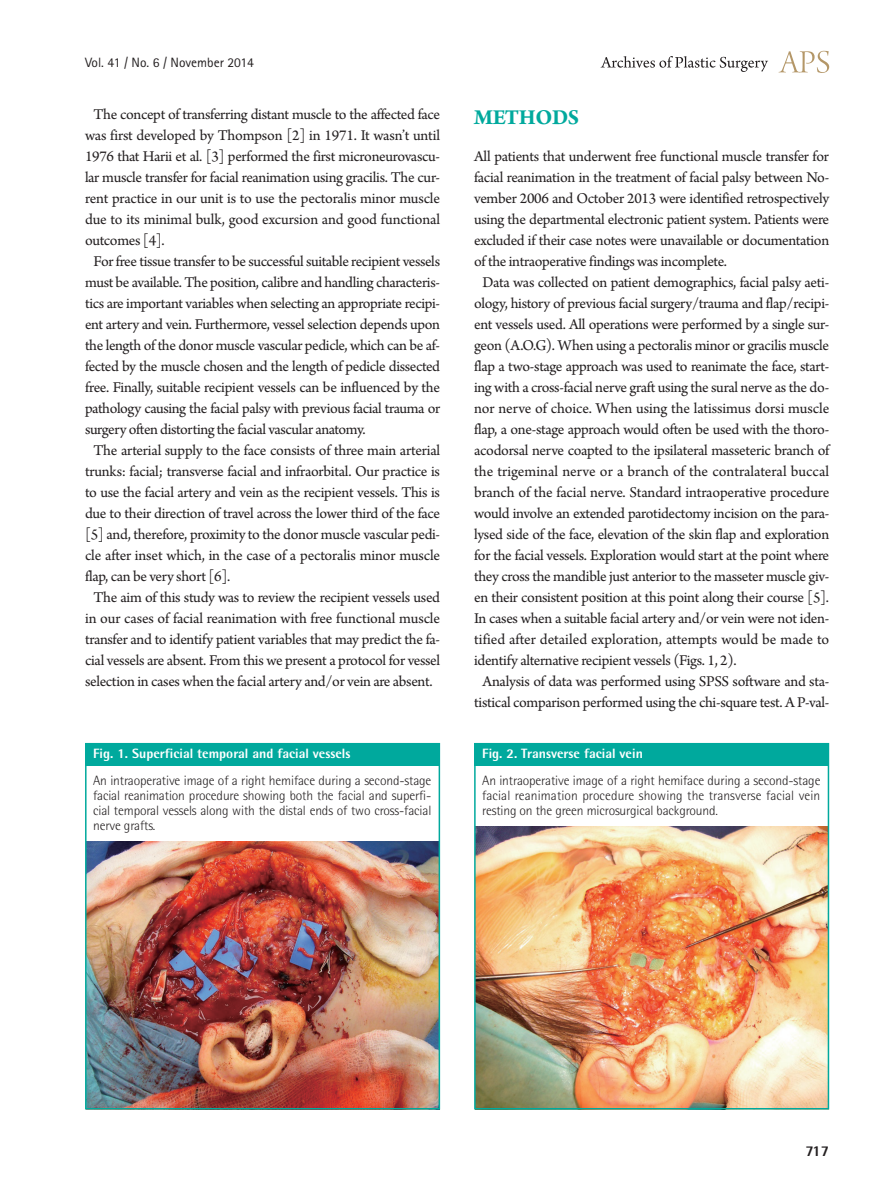
<style>
.page{position:relative;width:893px;height:1191px;background:#fff}
.page>*{position:absolute;margin:0;border:0;box-sizing:border-box;transform-origin:0 0}
.대제목{font:700 22.5px "Arno Pro";letter-spacing:-.02em;color:#00a99d}
.본문{font:15.75px/21px "Arno Pro";letter-spacing:-.02em;color:#231f20;text-align:justify}
.t1{font:800 15px "Rotis Semi Sans Std";color:#231f20}
.그림설명{font:300 13.5px/15px "Rotis Semi Sans Std";letter-spacing:-.01em;color:#231f20;text-align:justify}
.표그림제목{font:800 13.5px "Rotis Semi Sans Std";color:#fff}
.t2{font:13.5px "Rotis Sans Serif Std";color:#231f20}
</style>
<div class="page">
<svg style="left:779px;top:51px;width:50px;height:22px"></svg>
<svg style="left:601px;top:56px;width:167px;height:16px"></svg>
<img style="left:477px;top:826px;width:349px;height:280px">
<div style="left:474px;top:743px;width:355px;height:366px;border:2px solid #00a99d"></div>
<div style="left:474px;top:743px;width:354px;height:22px;background:#00a99d"></div>
<img style="left:88px;top:841px;width:349px;height:265px">
<div style="left:85px;top:743px;width:355px;height:366px;border:2px solid #00a99d"></div>
<div style="left:85px;top:743px;width:354px;height:22px;background:#00a99d"></div>
<p class="t2" style="left:85px;top:54px;width:170px">Vol. 41 / No. 6 / November 2014</p>
<p class="본문" style="left:85px;top:105px;width:357px;text-indent:9px">The concept of transferring distant muscle to the affected face was first developed by Thompson [2] in 1971. It wasn’t until 1976 that Harii et al. [3] performed the first microneurovascu&shy;lar muscle transfer for facial reanimation using gracilis. The cur&shy;rent practice in our unit is to use the pectoralis minor muscle due to its minimal bulk, good excursion and good functional outcomes [4].</p>
<p class="본문" style="left:85px;top:252px;width:357px;text-indent:9px">For free tissue transfer to be successful suitable recipient vessels must be available. The position, calibre and handling characteris&shy;tics are important variables when selecting an appropriate recipi&shy;ent artery and vein. Furthermore, vessel selection depends upon the length of the donor muscle vascular pedicle, which can be af&shy;fected by the muscle chosen and the length of pedicle dissected free. Finally, suitable recipient vessels can be influenced by the pathology causing the facial palsy with previous facial trauma or surgery often distorting the facial vascular anatomy.</p>
<p class="본문" style="left:85px;top:441px;width:357px;text-indent:9px">The arterial supply to the face consists of three main arterial trunks: facial; transverse facial and infraorbital. Our practice is to use the facial artery and vein as the recipient vessels. This is due to their direction of travel across the lower third of the face [5] and, therefore, proximity to the donor muscle vascular pedi&shy;cle after inset which, in the case of a pectoralis minor muscle flap, can be very short [6].</p>
<p class="본문" style="left:85px;top:588px;width:357px;text-align:center">The aim of this study was to review the recipient vessels used in our cases of facial reanimation with free functional muscle transfer and to identify patient variables that may predict the fa&shy;cial vessels are absent. From this we present a protocol for vessel selection in cases when the facial artery and/or vein are absent.</p>
<p class="표그림제목" style="left:93px;top:744px;width:259px">Fig. 1. Superficial temporal and facial vessels</p>
<p class="그림설명" style="left:93px;top:772px;width:340px">An intraoperative image of a right hemiface during a second-stage facial reanimation procedure showing both the facial and superfi&shy;cial temporal vessels along with the distal ends of two cross-facial nerve grafts.</p>
<p class="대제목" style="left:474px;top:105px;width:107px">METHODS</p>
<p class="본문" style="left:474px;top:147px;width:357px">All patients that underwent free functional muscle transfer for facial reanimation in the treatment of facial palsy between No&shy;vember 2006 and October 2013 were identified retrospectively using the departmental electronic patient system. Patients were excluded if their case notes were unavailable or documentation of the intraoperative findings was incomplete.</p>
<p class="본문" style="left:474px;top:273px;width:357px;text-indent:9px">Data was collected on patient demographics, facial palsy aeti&shy;ology, history of previous facial surgery/trauma and flap/recipi&shy;ent vessels used. All operations were performed by a single sur&shy;geon (A.O.G). When using a pectoralis minor or gracilis muscle flap a two-stage approach was used to reanimate the face, start&shy;ing with a cross-facial nerve graft using the sural nerve as the do&shy;nor nerve of choice. When using the latissimus dorsi muscle flap, a one-stage approach would often be used with the thoro&shy;acodorsal nerve coapted to the ipsilateral masseteric branch of the trigeminal nerve or a branch of the contralateral buccal branch of the facial nerve. Standard intraoperative procedure would involve an extended parotidectomy incision on the para&shy;lysed side of the face, elevation of the skin flap and exploration for the facial vessels. Exploration would start at the point where they cross the mandible just anterior to the masseter muscle giv&shy;en their consistent position at this point along their course [5].<br>In cases when a suitable facial artery and/or vein were not iden&shy;tified after detailed exploration, attempts would be made to identify alternative recipient vessels (Figs. 1, 2).</p>
<p class="본문" style="left:474px;top:672px;width:357px;text-align:center">Analysis of data was performed using SPSS software and sta&shy;tistical comparison performed using the chi-square test. A P-val-</p>
<p class="표그림제목" style="left:482px;top:744px;width:162px">Fig. 2. Transverse facial vein</p>
<p class="그림설명" style="left:482px;top:772px;width:340px">An intraoperative image of a right hemiface during a second-stage facial reanimation procedure showing the transverse facial vein resting on the green microsurgical background.</p>
<p class="t1" style="left:806px;top:1141px;width:25px">717</p>
</div>
